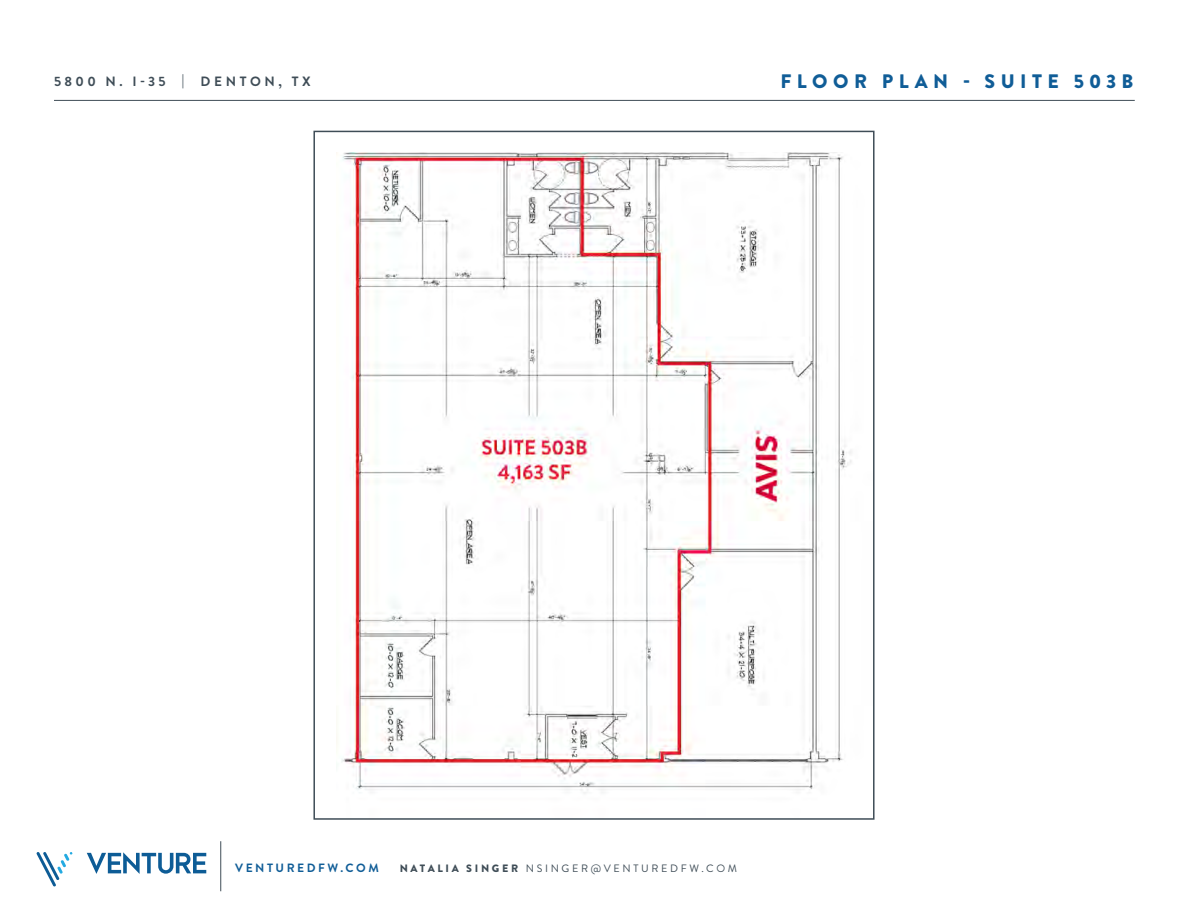
<style>
.page{position:relative;width:1188px;height:918px;background:#fff}
.page>*{position:absolute;margin:0;border:0;box-sizing:border-box;transform-origin:0 0}
.t1{font:900 19.5px "Brandon Grotesque";letter-spacing:.28em;color:#105d97}
.t2{font:700 13.5px "Brandon Grotesque";letter-spacing:.265em;color:#3f4d57}
.t3{font:700 12px "Brandon Grotesque";letter-spacing:.21em;color:#105d97}
.t4{font:10.65px "Brandon Grotesque";letter-spacing:.25em;color:#3f4d57}
.s1{font-weight:900}
</style>
<div class="page">
<svg style="left:37px;top:852px;width:36px;height:34px"></svg>
<svg style="left:87px;top:852px;width:119px;height:22px"></svg>
<hr style="left:220px;top:841px;width:1px;height:50px;background:#3f4d57">
<hr style="left:54px;top:100px;width:1081px;height:1px;background:#3f4d57">
<img style="left:341px;top:152px;width:511px;height:642px">
<p class="t2" style="left:54px;top:72px;width:258px">5800 N. I-35 | DENTON, TX</p>
<p class="t1" style="left:781px;top:67px;width:354px">FLOOR PLAN - SUITE 503B</p>
<p class="t3" style="left:235px;top:860px;width:145px">VENTUREDFW.COM</p>
<p class="t4" style="left:400px;top:861px;width:339px"><span class="s1">NATALIA SINGER</span> NSINGER@VENTUREDFW.COM</p>
</div>
